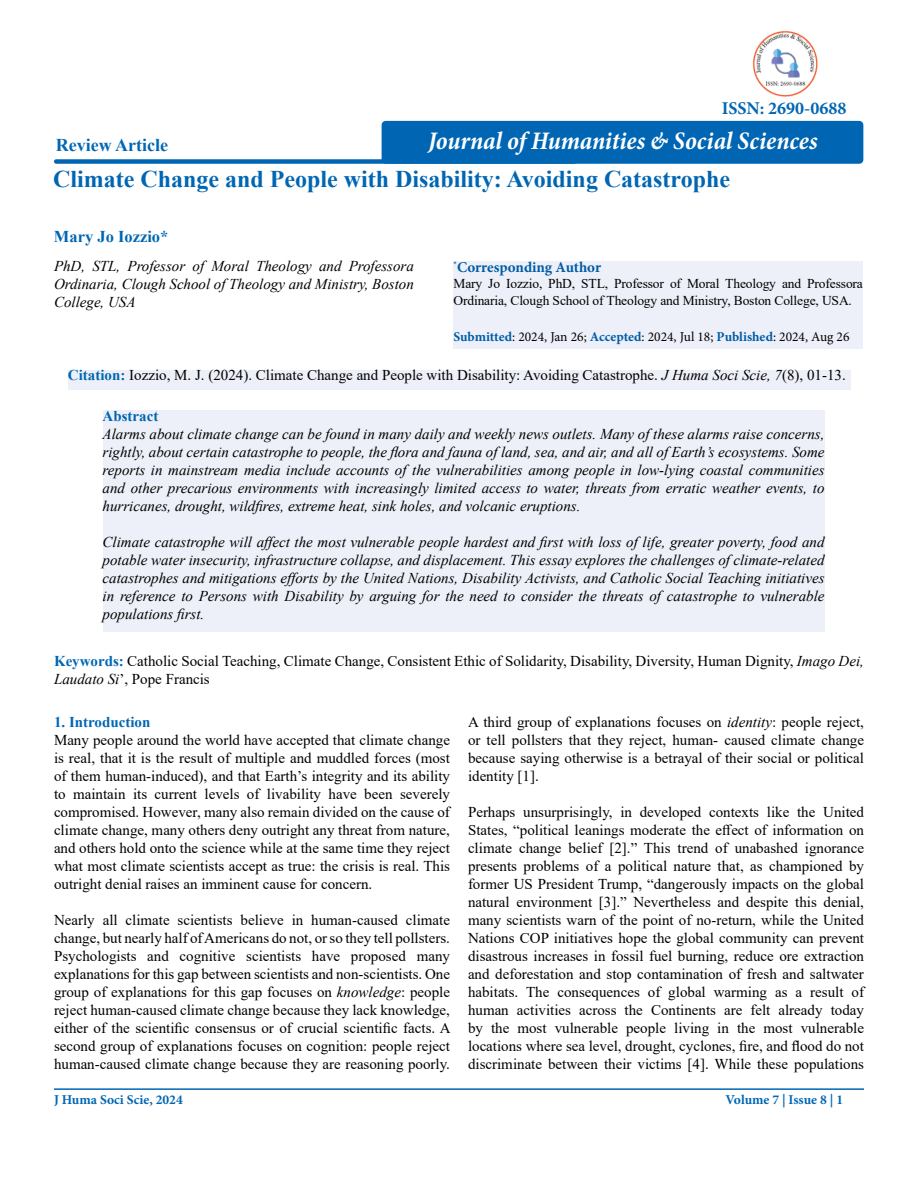
<style>
.page{position:relative;width:918px;height:1188px;background:#fff}
.page>*{position:absolute;margin:0;border:0;box-sizing:border-box;transform-origin:0 0}
.t1{font:italic 700 condensed 25.5px "Minion Pro";color:#fff}
.t2{font:700 24px "Times New Roman";color:#0066b3}
.t3{font:700 18px "Minion Pro";color:#0066b3}
.t4{font:700 18px "Times New Roman";color:#0066b3}
.t5{font:700 16.5px "Times New Roman";color:#0066b3}
.t6{font:15px/18px "Times New Roman";color:#000;text-align:justify}
.t7{font:italic 15px/18px "Times New Roman";color:#000;text-align:justify}
.t8{font:700 15px "Times New Roman";color:#0066b3}
.t9{font:700 15px "Minion Pro";color:#005da4}
.t10{font:13.5px/16.5px "Times New Roman";letter-spacing:-.01em;color:#000}
.t11{font:13.5px "Minion Pro";color:#000}
.t12{font:700 13.5px "Minion Pro";color:#0066b3}
.s1{font-weight:700;color:#005da4}
.s2{font-weight:700;color:#0066b3}
.s3{font-style:italic}
</style>
<div class="page">
<div style="left:68px;top:370px;width:782px;height:20px;background:#eef0f9"></div>
<div style="left:54px;top:159px;width:523px;height:5px;background:#0066b3;border-radius:2px"></div>
<hr style="left:54px;top:1088px;width:810px;height:2px;background:#0066b3">
<div style="left:382px;top:121px;width:481px;height:43px;background:#0066b3;border-radius:4px"></div>
<div style="left:453px;top:261px;width:410px;height:87px;background:#eef0f9"></div>
<div style="left:103px;top:410px;width:722px;height:222px;background:#eef0f9"></div>
<img style="left:752px;top:30px;width:66px;height:67px">
<p class="t4" style="left:56px;top:132px;width:114px">Review Article</p>
<p class="t3" style="left:722px;top:95px;width:126px">ISSN: 2690-0688</p>
<h1 class="t1" style="left:428px;top:123px;width:391px">Journal of Humanities &amp; Social Sciences</h1>
<h2 class="t2" style="left:53px;top:162px;width:679px">Climate Change and People with Disability: Avoiding Catastrophe</h2>
<p class="t5" style="left:54px;top:224px;width:116px">Mary Jo Iozzio*</p>
<p class="t7" style="left:54px;top:257px;width:361px">PhD, STL, Professor of Moral Theology and Professora Ordinaria, Clough School of Theology and Ministry, Boston College, USA</p>
<p class="t9" style="left:453px;top:257px;width:149px"><sup>*</sup>Corresponding Author</p>
<p class="t10" style="left:453px;top:275px;width:411px">Mary Jo Iozzio, PhD, STL, Professor of Moral Theology and Professora<br>Ordinaria, Clough School of Theology and Ministry, Boston College, USA.</p>
<p class="t11" style="left:453px;top:328px;width:398px"><span class="s1">Submitted</span>: 2024, Jan 26; <span class="s1">Accepted</span>: 2024, Jul 18; <span class="s1">Published</span>: 2024, Aug 26</p>
<p class="t6" style="left:68px;top:366px;width:779px"><span class="s2">Citation:</span> Iozzio, M. J. (2024). Climate Change and People with Disability: Avoiding Catastrophe. <span class="s3">J Huma Soci Scie, 7</span>(8), 01-13.</p>
<p class="t8" style="left:103px;top:405px;width:57px">Abstract</p>
<p class="t7" style="left:103px;top:424px;width:723px">Alarms about climate change can be found in many daily and weekly news outlets. Many of these alarms raise concerns, rightly, about certain catastrophe to people, the flora and fauna of land, sea, and air, and all of Earth’s ecosystems. Some reports in mainstream media include accounts of the vulnerabilities among people in low-lying coastal communities and other precarious environments with increasingly limited access to water, threats from erratic weather events, to hurricanes, drought, wildfires, extreme heat, sink holes, and volcanic eruptions.</p>
<p class="t7" style="left:103px;top:532px;width:723px">Climate catastrophe will affect the most vulnerable people hardest and first with loss of life, greater poverty, food and potable water insecurity, infrastructure collapse, and displacement. This essay explores the challenges of climate-related catastrophes and mitigations efforts by the United Nations, Disability Activists, and Catholic Social Teaching initiatives in reference to Persons with Disability by arguing for the need to consider the threats of catastrophe to vulnerable populations first.</p>
<p class="t6" style="left:54px;top:651px;width:812px"><span class="s2">Keywords:</span> Catholic Social Teaching, Climate Change, Consistent Ethic of Solidarity, Disability, Diversity, Human Dignity, <span class="s3">Imago Dei,<br>Laudato Si</span>’, Pope Francis</p>
<p class="t8" style="left:54px;top:711px;width:98px">1. Introduction</p>
<p class="t6" style="left:54px;top:730px;width:398px">Many people around the world have accepted that climate change is real, that it is the result of multiple and muddled forces (most of them human-induced), and that Earth’s integrity and its ability to maintain its current levels of livability have been severely compromised. However, many also remain divided on the cause of climate change, many others deny outright any threat from nature, and others hold onto the science while at the same time they reject what most climate scientists accept as true: the crisis is real. This outright denial raises an imminent cause for concern.</p>
<p class="t6" style="left:54px;top:910px;width:398px">Nearly all climate scientists believe in human-caused climate change, but nearly half of Americans do not, or so they tell pollsters.<br>Psychologists and cognitive scientists have proposed many explanations for this gap between scientists and non-scientists. One group of explanations for this gap focuses on <span class="s3">knowledge</span>: people reject human-caused climate change because they lack knowledge, either of the scientific consensus or of crucial scientific facts. A second group of explanations focuses on cognition: people reject human-caused climate change because they are reasoning poorly.</p>
<p class="t6" style="left:468px;top:712px;width:398px">A third group of explanations focuses on <span class="s3">identity</span>: people reject, or tell pollsters that they reject, human- caused climate change because saying otherwise is a betrayal of their social or political identity [1].</p>
<p class="t6" style="left:468px;top:802px;width:398px">Perhaps unsurprisingly, in developed contexts like the United States, “political leanings moderate the effect of information on climate change belief [2].” This trend of unabashed ignorance presents problems of a political nature that, as championed by former US President Trump, “dangerously impacts on the global natural environment [3].” Nevertheless and despite this denial, many scientists warn of the point of no-return, while the United Nations COP initiatives hope the global community can prevent disastrous increases in fossil fuel burning, reduce ore extraction and deforestation and stop contamination of fresh and saltwater habitats. The consequences of global warming as a result of human activities across the Continents are felt already today by the most vulnerable people living in the most vulnerable locations where sea level, drought, cyclones, fire, and flood do not discriminate between their victims [4]. While these populations</p>
<p class="t12" style="left:54px;top:1090px;width:130px">J Huma Soci Scie, 2024</p>
<p class="t12" style="left:726px;top:1090px;width:119px">Volume 7 | Issue 8 | 1</p>
</div>
